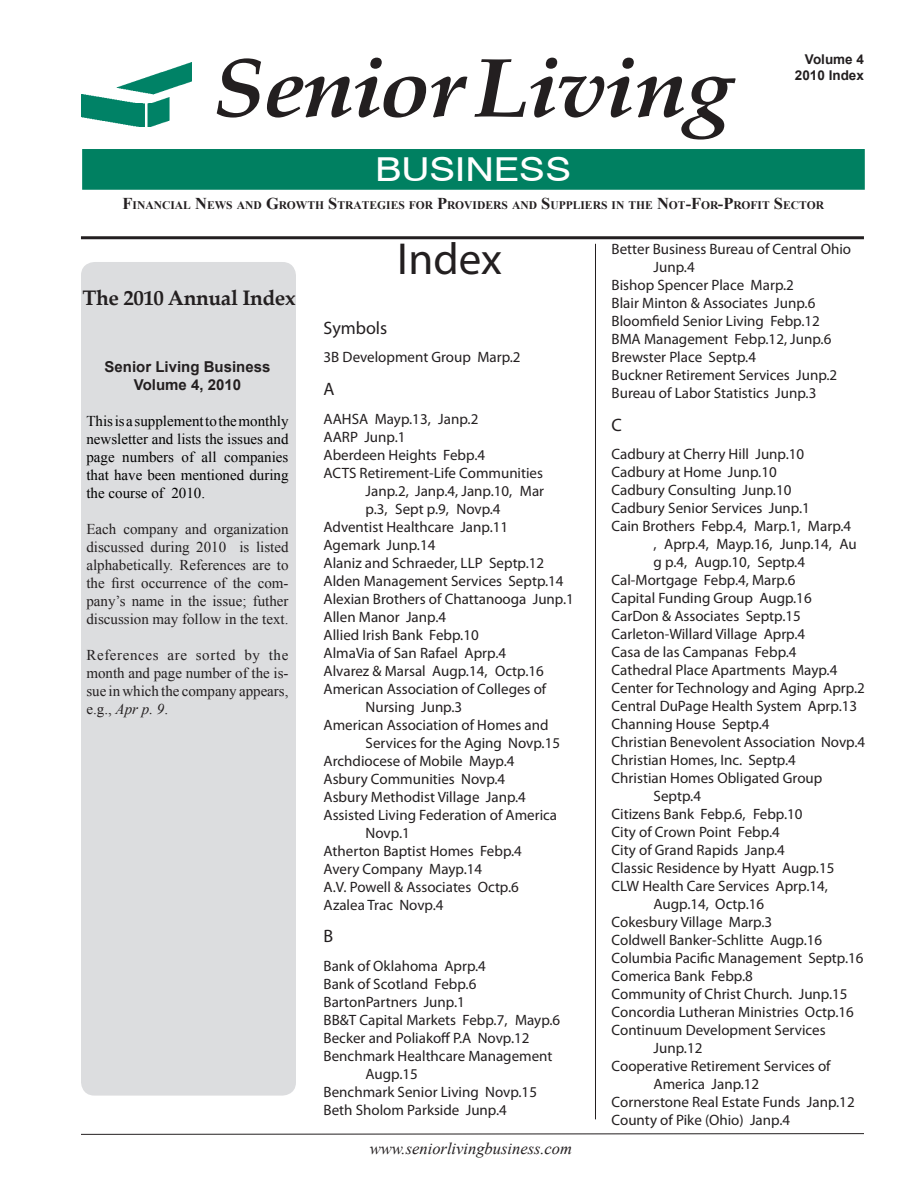
<style>
.page{position:relative;width:918px;height:1188px;background:#fff}
.page>*{position:absolute;margin:0;border:0;box-sizing:border-box;transform-origin:0 0}
.t1{font:italic 700 84px "Book Antiqua";letter-spacing:-.02em;color:#231f20;scale:1.1 1}
.t2{font:45px "Myriad Pro";color:#231f20}
.t3{font:33px "Swiss 721 BT";color:#fff;scale:1.2 1}
.t4{font:700 21px "Palatino Linotype";letter-spacing:-.02em;color:#231f20}
.t5{font:18px "Myriad Pro";color:#231f20}
.t6{font:italic 16.5px "Times New Roman";color:#231f20}
.t7{font:15px "Myriad Pro";color:#231f20}
.t8{font:15px/18px "Times New Roman";color:#231f20;text-align:justify}
.t9{font:15px/18px "Times New Roman";color:#000;text-align:justify}
.t10{font:700 15px/18px "Arial";color:#231f20;text-align:center}
.t11{font:700 13.5px/16.2px "Arial";color:#231f20;text-align:right}
.t12{font:700 11.55px "Times New Roman";color:#231f20}
.s1{font-size:16.5px}
.s2{font-style:italic}
</style>
<div class="page">
<svg style="left:81px;top:1133px;width:783px;height:2px;background:#908e8e"></svg>
<hr style="left:81px;top:236px;width:783px;height:3px;background:#231f20">
<div style="left:82px;top:149px;width:783px;height:41px;background:#008061;border:2px solid #008061"></div>
<img style="left:82px;top:63px;width:110px;height:64px">
<div style="left:81px;top:262px;width:215px;height:834px;background:#dcdddf;border-radius:13px"></div>
<hr style="left:595px;top:244px;width:1px;height:875px;background:#231f20">
<h1 class="t1" style="left:214px;top:30px;width:473px">Senior Living</h1>
<h3 class="t3" style="left:375px;top:149px;width:165px">BUSINESS</h3>
<p class="t11" style="left:795px;top:51px;width:71px">Volume 4<br>2010 Index</p>
<p class="t12" style="left:123px;top:197px;width:703px"><span class="s1">F</span>INANCIAL <span class="s1">N</span>EWS AND <span class="s1">G</span>ROWTH <span class="s1">S</span>TRATEGIES FOR <span class="s1">P</span>ROVIDERS AND <span class="s1">S</span>UPPLIERS IN THE <span class="s1">N</span>OT<span class="s1">-F</span>OR<span class="s1">-P</span>ROFIT <span class="s1">S</span>ECTOR</p>
<h3 class="t4" style="left:82px;top:283px;width:215px">The 2010 Annual Index</h3>
<p class="t10" style="left:105px;top:358px;width:167px">Senior Living Business<br>Volume 4, 2010</p>
<p class="t9" style="left:86px;top:412px;width:204px">This is a supplement to the monthly newsletter and lists the issues and page numbers of all companies that have been mentioned during the course of 2010.</p>
<p class="t8" style="left:86px;top:520px;width:204px">Each company and organization discussed during 2010 is listed alphabetically. References are to the first occurrence of the com&shy;pany’s name in the issue; futher discussion may follow in the text.</p>
<p class="t8" style="left:86px;top:646px;width:204px">References are sorted by the month and page number of the is&shy;sue in which the company appears, e.g., <span class="s2">Apr p. 9</span>.</p>
<h2 class="t2" style="left:397px;top:231px;width:106px">Index</h2>
<p class="t5" style="left:324px;top:316px;width:65px">Symbols</p>
<p class="t7" style="left:324px;top:348px;width:199px">3B Development Group Marp.2</p>
<p class="t5" style="left:324px;top:378px;width:13px">A</p>
<p class="t7" style="left:324px;top:409px;width:156px">AAHSA Mayp.13, Janp.2</p>
<p class="t7" style="left:324px;top:427px;width:83px">AARP Junp.1</p>
<p class="t7" style="left:324px;top:445px;width:163px">Aberdeen Heights Febp.4</p>
<p class="t7" style="left:324px;top:463px;width:221px">ACTS Retirement-Life Communities</p>
<p class="t7" style="left:366px;top:481px;width:180px">Janp.2, Janp.4, Janp.10, Mar</p>
<p class="t7" style="left:366px;top:499px;width:137px">p.3, Sept p.9, Novp.4</p>
<p class="t7" style="left:324px;top:517px;width:186px">Adventist Healthcare Janp.11</p>
<p class="t7" style="left:324px;top:535px;width:113px">Agemark Junp.14</p>
<p class="t7" style="left:324px;top:553px;width:222px">Alaniz and Schraeder, LLP Septp.12</p>
<p class="t7" style="left:324px;top:571px;width:242px">Alden Management Services Septp.14</p>
<p class="t7" style="left:324px;top:589px;width:252px">Alexian Brothers of Chattanooga Junp.1</p>
<p class="t7" style="left:324px;top:607px;width:124px">Allen Manor Janp.4</p>
<p class="t7" style="left:324px;top:625px;width:157px">Allied Irish Bank Febp.10</p>
<p class="t7" style="left:324px;top:643px;width:184px">AlmaVia of San Rafael Aprp.4</p>
<p class="t7" style="left:324px;top:661px;width:222px">Alvarez &amp; Marsal Augp.14, Octp.16</p>
<p class="t7" style="left:324px;top:679px;width:224px">American Association of Colleges of</p>
<p class="t7" style="left:366px;top:697px;width:98px">Nursing Junp.3</p>
<p class="t7" style="left:324px;top:715px;width:226px">American Association of Homes and</p>
<p class="t7" style="left:366px;top:733px;width:196px">Services for the Aging Novp.15</p>
<p class="t7" style="left:324px;top:751px;width:192px">Archdiocese of Mobile Mayp.4</p>
<p class="t7" style="left:324px;top:769px;width:183px">Asbury Communities Novp.4</p>
<p class="t7" style="left:324px;top:787px;width:204px">Asbury Methodist Village Janp.4</p>
<p class="t7" style="left:324px;top:805px;width:235px">Assisted Living Federation of America</p>
<p class="t7" style="left:366px;top:823px;width:46px">Novp.1</p>
<p class="t7" style="left:324px;top:841px;width:200px">Atherton Baptist Homes Febp.4</p>
<p class="t7" style="left:324px;top:859px;width:160px">Avery Company Mayp.14</p>
<p class="t7" style="left:324px;top:877px;width:197px">A.V. Powell &amp; Associates Octp.6</p>
<p class="t7" style="left:324px;top:895px;width:121px">Azalea Trac Novp.4</p>
<p class="t5" style="left:324px;top:925px;width:11px">B</p>
<p class="t7" style="left:324px;top:957px;width:164px">Bank of Oklahoma Aprp.4</p>
<p class="t7" style="left:324px;top:975px;width:154px">Bank of Scotland Febp.6</p>
<p class="t7" style="left:324px;top:993px;width:143px">BartonPartners Junp.1</p>
<p class="t7" style="left:324px;top:1011px;width:238px">BB&amp;T Capital Markets Febp.7, Mayp.6</p>
<p class="t7" style="left:324px;top:1029px;width:207px">Becker and Poliakoff P.A Novp.12</p>
<p class="t7" style="left:324px;top:1047px;width:230px">Benchmark Healthcare Management</p>
<p class="t7" style="left:366px;top:1065px;width:54px">Augp.15</p>
<p class="t7" style="left:324px;top:1083px;width:215px">Benchmark Senior Living Novp.15</p>
<p class="t7" style="left:324px;top:1101px;width:185px">Beth Sholom Parkside Junp.4</p>
<p class="t6" style="left:370px;top:1138px;width:204px">www.seniorlivingbusiness.com</p>
<p class="t7" style="left:612px;top:240px;width:241px">Better Business Bureau of Central Ohio</p>
<p class="t7" style="left:654px;top:258px;width:43px">Junp.4</p>
<p class="t7" style="left:612px;top:276px;width:184px">Bishop Spencer Place Marp.2</p>
<p class="t7" style="left:612px;top:294px;width:205px">Blair Minton &amp; Associates Junp.6</p>
<p class="t7" style="left:612px;top:312px;width:210px">Bloomfield Senior Living Febp.12</p>
<p class="t7" style="left:612px;top:330px;width:221px">BMA Management Febp.12, Junp.6</p>
<p class="t7" style="left:612px;top:348px;width:146px">Brewster Place Septp.4</p>
<p class="t7" style="left:612px;top:366px;width:227px">Buckner Retirement Services Junp.2</p>
<p class="t7" style="left:612px;top:384px;width:206px">Bureau of Labor Statistics Junp.3</p>
<p class="t5" style="left:612px;top:413px;width:12px">C</p>
<p class="t7" style="left:612px;top:445px;width:194px">Cadbury at Cherry Hill Junp.10</p>
<p class="t7" style="left:612px;top:463px;width:167px">Cadbury at Home Junp.10</p>
<p class="t7" style="left:612px;top:481px;width:181px">Cadbury Consulting Junp.10</p>
<p class="t7" style="left:612px;top:499px;width:200px">Cadbury Senior Services Junp.1</p>
<p class="t7" style="left:612px;top:517px;width:241px">Cain Brothers Febp.4, Marp.1, Marp.4</p>
<p class="t7" style="left:654px;top:535px;width:205px">, Aprp.4, Mayp.16, Junp.14, Au</p>
<p class="t7" style="left:654px;top:553px;width:153px">g p.4, Augp.10, Septp.4</p>
<p class="t7" style="left:612px;top:571px;width:185px">Cal-Mortgage Febp.4, Marp.6</p>
<p class="t7" style="left:612px;top:589px;width:202px">Capital Funding Group Augp.16</p>
<p class="t7" style="left:612px;top:607px;width:191px">CarDon &amp; Associates Septp.15</p>
<p class="t7" style="left:612px;top:625px;width:195px">Carleton-Willard Village Aprp.4</p>
<p class="t7" style="left:612px;top:643px;width:187px">Casa de las Campanas Febp.4</p>
<p class="t7" style="left:612px;top:661px;width:227px">Cathedral Place Apartments Mayp.4</p>
<p class="t7" style="left:612px;top:679px;width:255px">Center for Technology and Aging Aprp.2</p>
<p class="t7" style="left:612px;top:697px;width:247px">Central DuPage Health System Aprp.13</p>
<p class="t7" style="left:612px;top:715px;width:159px">Channing House Septp.4</p>
<p class="t7" style="left:612px;top:733px;width:255px">Christian Benevolent Association Novp.4</p>
<p class="t7" style="left:612px;top:751px;width:186px">Christian Homes, Inc. Septp.4</p>
<p class="t7" style="left:612px;top:769px;width:212px">Christian Homes Obligated Group</p>
<p class="t7" style="left:654px;top:787px;width:49px">Septp.4</p>
<p class="t7" style="left:612px;top:805px;width:193px">Citizens Bank Febp.6, Febp.10</p>
<p class="t7" style="left:612px;top:823px;width:170px">City of Crown Point Febp.4</p>
<p class="t7" style="left:612px;top:841px;width:175px">City of Grand Rapids Janp.4</p>
<p class="t7" style="left:612px;top:859px;width:224px">Classic Residence by Hyatt Augp.15</p>
<p class="t7" style="left:612px;top:877px;width:218px">CLW Health Care Services Aprp.14,</p>
<p class="t7" style="left:654px;top:895px;width:112px">Augp.14, Octp.16</p>
<p class="t7" style="left:612px;top:913px;width:162px">Cokesbury Village Marp.3</p>
<p class="t7" style="left:612px;top:931px;width:212px">Coldwell Banker-Schlitte Augp.16</p>
<p class="t7" style="left:612px;top:949px;width:253px">Columbia Pacific Management Septp.16</p>
<p class="t7" style="left:612px;top:967px;width:143px">Comerica Bank Febp.8</p>
<p class="t7" style="left:612px;top:985px;width:237px">Community of Christ Church. Junp.15</p>
<p class="t7" style="left:612px;top:1003px;width:244px">Concordia Lutheran Ministries Octp.16</p>
<p class="t7" style="left:612px;top:1021px;width:216px">Continuum Development Services</p>
<p class="t7" style="left:654px;top:1039px;width:50px">Junp.12</p>
<p class="t7" style="left:612px;top:1057px;width:221px">Cooperative Retirement Services of</p>
<p class="t7" style="left:654px;top:1075px;width:107px">America Janp.12</p>
<p class="t7" style="left:612px;top:1093px;width:245px">Cornerstone Real Estate Funds Janp.12</p>
<p class="t7" style="left:612px;top:1111px;width:180px">County of Pike (Ohio) Janp.4</p>
</div>
